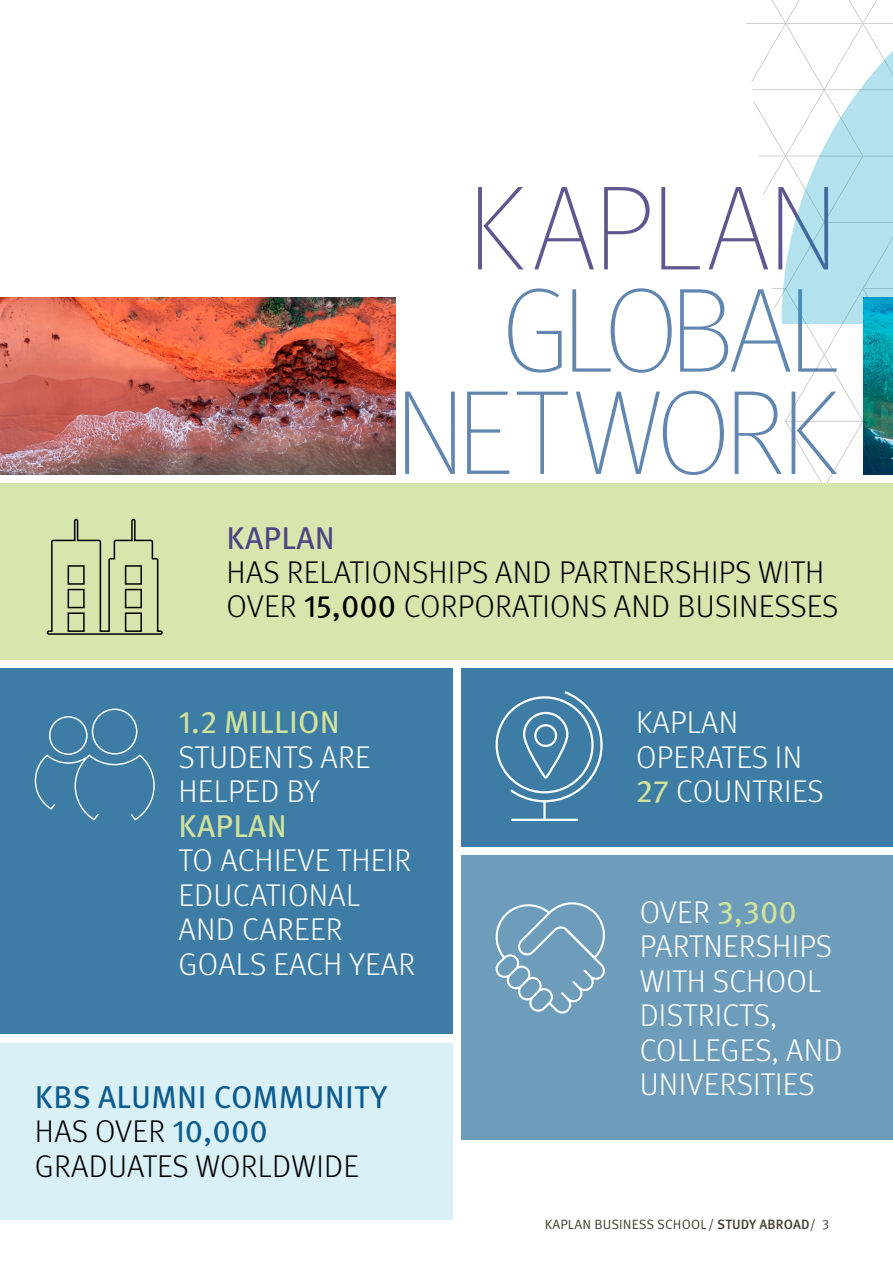
<style>
.page{position:relative;width:893px;height:1263px;background:#fff}
.page>*{position:absolute;margin:0;border:0;box-sizing:border-box;transform-origin:0 0}
.t1{font:100 120px/102.3px "Meta Pro";letter-spacing:-.06em;color:#5079a8;text-align:right}
.t2{font:100 120px "Meta Pro";letter-spacing:-.02em;color:#4c4484}
.t3{font:300 31.5px/34.5px "Meta Pro";letter-spacing:.01em;color:#fff}
.t4{font:300 31.5px/34.5px "Meta Pro";letter-spacing:.01em;color:#000}
.t5{font:31.5px "Meta Pro";letter-spacing:.01em;color:#d1e29b}
.t6{font:31.5px "Meta Pro";letter-spacing:.01em;color:#4c4484}
.t7{font:13.5px "Meta Pro Norm";letter-spacing:.01em;color:#454034}
.s1{font-weight:400}
.s2{font-weight:400;color:#0d5c8f}
.s3{font-weight:400;color:#d1e29b}
.s4{font-family:"Meta Pro";font-weight:500}
</style>
<div class="page">
<img style="left:0;top:298px;width:395px;height:176px">
<div style="left:0;top:483px;width:893px;height:177px;background:#d6e6ad"></div>
<div style="left:462px;top:668px;width:431px;height:179px;background:#3d7ca5"></div>
<div style="left:461px;top:856px;width:432px;height:284px;background:#6d9dbb"></div>
<div style="left:0;top:668px;width:453px;height:366px;background:#3d7ca5"></div>
<svg style="left:495px;top:902px;width:110px;height:111px"></svg>
<svg style="left:46px;top:518px;width:117px;height:117px"></svg>
<svg style="left:495px;top:691px;width:108px;height:130px"></svg>
<hr style="left:511px;top:819px;width:67px;height:2px;background:#fff">
<svg style="left:35px;top:754px;width:120px;height:66px"></svg>
<div style="left:92px;top:708px;width:45px;height:46px;border:2px solid #fff;border-radius:50%"></div>
<div style="left:49px;top:716px;width:39px;height:39px;border:2px solid #fff;border-radius:50%"></div>
<hr style="left:0;top:56px;width:1px;height:233px;background:#009cc6">
<svg style="left:746px;top:0;width:147px;height:483px"></svg>
<img style="left:863px;top:298px;width:30px;height:176px">
<div style="left:0;top:1043px;width:453px;height:177px;background:#d9f0f6"></div>
<h1 class="t2" style="left:467px;top:145px;width:373px">KAPLAN</h1>
<h1 class="t1" style="left:394px;top:275px;width:446px">GLOBAL<br>NETWORK</h1>
<p class="t6" style="left:227px;top:513px;width:110px">KAPLAN</p>
<p class="t4" style="left:227px;top:553px;width:613px">HAS RELATIONSHIPS AND PARTNERSHIPS WITH<br>OVER <span class="s1">15,000</span> CORPORATIONS AND BUSINESSES</p>
<p class="t5" style="left:178px;top:698px;width:163px">1.2 MILLION</p>
<p class="t3" style="left:179px;top:738px;width:194px">STUDENTS ARE<br>HELPED BY</p>
<p class="t5" style="left:179px;top:801px;width:110px">KAPLAN</p>
<p class="t3" style="left:179px;top:841px;width:238px">TO ACHIEVE THEIR<br>EDUCATIONAL<br>AND CAREER<br>GOALS EACH YEAR</p>
<p class="t4" style="left:35px;top:1078px;width:354px"><span class="s2">KBS ALUMNI COMMUNITY<br></span>HAS OVER <span class="s2">10,000<br></span>GRADUATES WORLDWIDE</p>
<p class="t3" style="left:636px;top:703px;width:189px">KAPLAN<br>OPERATES IN<br><span class="s3">27</span> COUNTRIES</p>
<p class="t3" style="left:640px;top:893px;width:204px">OVER <span class="s3">3,300<br></span>PARTNERSHIPS<br>WITH SCHOOL<br>DISTRICTS,<br>COLLEGES, AND<br>UNIVERSITIES</p>
<p class="t7" style="left:545px;top:1214px;width:286px">KAPLAN BUSINESS SCHOOL/ <span class="s4">STUDY ABROAD</span>/ 3</p>
</div>
